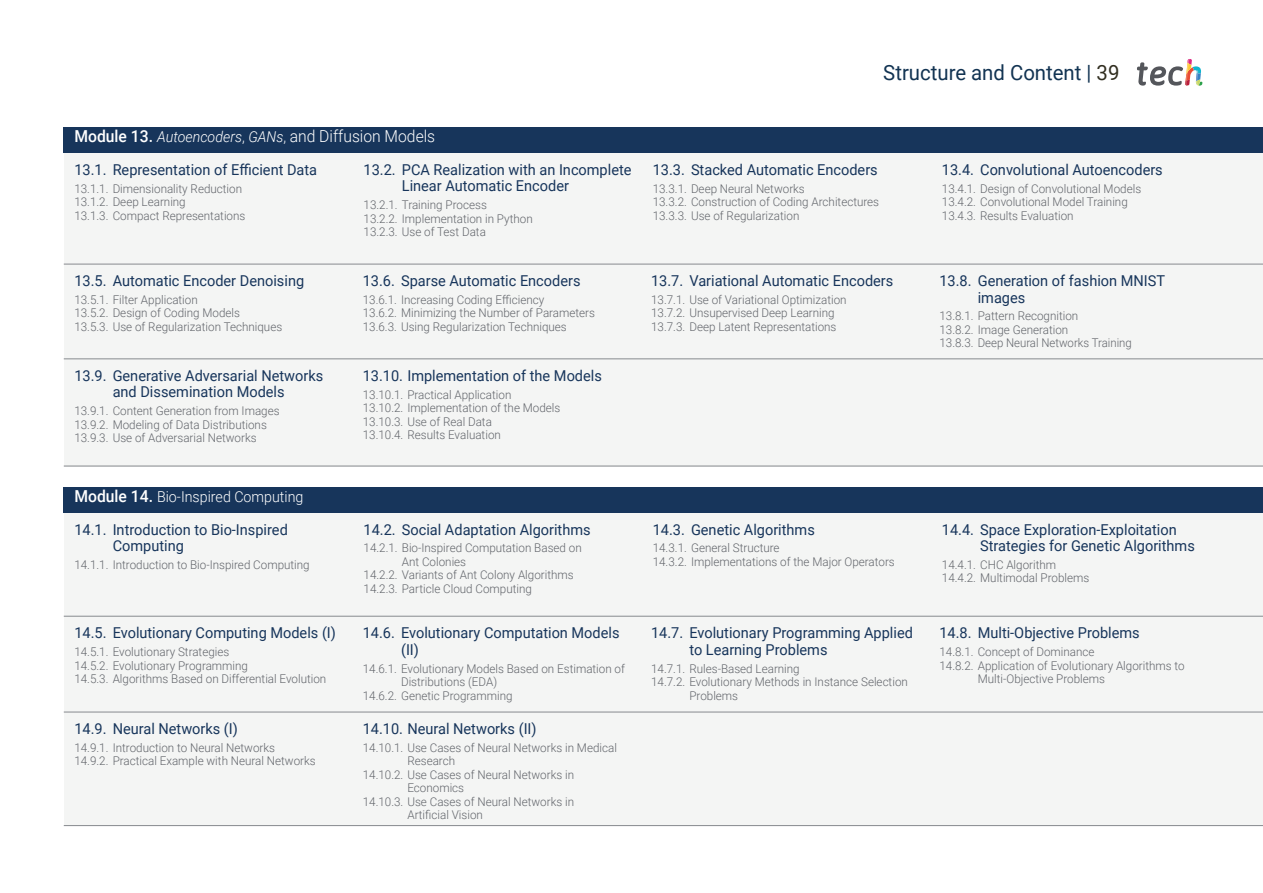
<style>
.page{position:relative;width:1263px;height:893px;background:#fff}
.page>*{position:absolute;margin:0;border:0;box-sizing:border-box;transform-origin:0 0}
.t1{font:21px "Roboto";color:#123352}
.t2{font:300 16.5px "Roboto";color:#fff;scale:.95 1}
.t3{font:15px/16.5px "Roboto";color:#17355b}
.t4{font:300 15px "Roboto";color:#fff;scale:.95 1}
.t5{font:300 12px/13.5px "Roboto";color:#61646a}
.s1{font-weight:500}
.s2{font-style:italic;font-size:15px}
.s3{font-size:15px}
.s4{font-weight:500;font-size:16.5px}
.s5{color:#312e20}
</style>
<div class="page">
<div style="left:64px;top:153px;width:1199px;height:313px;background:#f4f5f4"></div>
<div style="left:64px;top:512px;width:1199px;height:314px;background:#f4f5f4"></div>
<div style="left:64px;top:128px;width:1199px;height:25px;background:#17355b"></div>
<div style="left:64px;top:487px;width:1199px;height:26px;background:#17355b"></div>
<hr style="left:64px;top:264px;width:1199px;height:1px;background:#878a8e">
<hr style="left:64px;top:616px;width:1199px;height:1px;background:#878a8e">
<hr style="left:64px;top:359px;width:1199px;height:1px;background:#878a8e">
<hr style="left:64px;top:712px;width:1199px;height:1px;background:#878a8e">
<hr style="left:64px;top:466px;width:1199px;height:1px;background:#878a8e">
<hr style="left:64px;top:825px;width:1199px;height:1px;background:#878a8e">
<svg style="left:1137px;top:59px;width:65px;height:27px"></svg>
<h2 class="t2" style="left:74px;top:125px;width:381px"><span class="s1">Module 13.</span> <span class="s2">Autoencoders</span><span class="s3">,</span> <span class="s2">GANs</span><span class="s3">,</span> and Diffusion Models</h2>
<p class="t3" style="left:74px;top:161px;width:244px">13.1. Representation of Efficient Data</p>
<p class="t5" style="left:74px;top:181px;width:173px">13.1.1. Dimensionality Reduction<br>13.1.2. Deep Learning<br>13.1.3. Compact Representations</p>
<p class="t3" style="left:74px;top:272px;width:231px">13.5. Automatic Encoder Denoising</p>
<p class="t5" style="left:74px;top:292px;width:209px">13.5.1. Filter Application<br>13.5.2. Design of Coding Models<br>13.5.3. Use of Regularization Techniques</p>
<p class="t3" style="left:74px;top:367px;width:250px;text-align:center">13.9. Generative Adversarial Networks and Dissemination Models</p>
<p class="t5" style="left:74px;top:404px;width:207px">13.9.1. Content Generation from Images<br>13.9.2. Modeling of Data Distributions<br>13.9.3. Use of Adversarial Networks</p>
<p class="t4" style="left:74px;top:486px;width:243px"><span class="s4">Module 14.</span> Bio-Inspired Computing</p>
<p class="t3" style="left:113px;top:520px;width:177px;text-indent:-38px">14.1. Introduction to Bio-Inspired<br>Computing</p>
<p class="t5" style="left:74px;top:557px;width:237px">14.1.1. Introduction to Bio-Inspired Computing</p>
<p class="t3" style="left:74px;top:624px;width:263px">14.5. Evolutionary Computing Models (I)</p>
<p class="t5" style="left:74px;top:645px;width:253px">14.5.1. Evolutionary Strategies<br>14.5.2. Evolutionary Programming<br>14.5.3. Algorithms Based on Differential Evolution</p>
<p class="t3" style="left:74px;top:720px;width:165px">14.9. Neural Networks (I)</p>
<p class="t5" style="left:74px;top:740px;width:243px">14.9.1. Introduction to Neural Networks<br>14.9.2. Practical Example with Neural Networks</p>
<p class="t3" style="left:402px;top:161px;width:231px;text-indent:-38px">13.2. PCA Realization with an Incomplete<br>Linear Automatic Encoder</p>
<p class="t5" style="left:364px;top:198px;width:171px">13.2.1. Training Process<br>13.2.2. Implementation in Python<br>13.2.3. Use of Test Data</p>
<p class="t3" style="left:363px;top:272px;width:219px">13.6. Sparse Automatic Encoders</p>
<p class="t5" style="left:363px;top:292px;width:234px">13.6.1. Increasing Coding Efficiency<br>13.6.2. Minimizing the Number of Parameters<br>13.6.3. Using Regularization Techniques</p>
<p class="t3" style="left:363px;top:367px;width:241px">13.10. Implementation of the Models</p>
<p class="t5" style="left:363px;top:387px;width:199px">13.10.1. Practical Application<br>13.10.2. Implementation of the Models<br>13.10.3. Use of Real Data<br>13.10.4. Results Evaluation</p>
<p class="t3" style="left:364px;top:520px;width:229px">14.2. Social Adaptation Algorithms</p>
<p class="t5" style="left:364px;top:541px;width:220px">14.2.1. Bio-Inspired Computation Based on</p>
<p class="t5" style="left:402px;top:554px;width:66px">Ant Colonies</p>
<p class="t5" style="left:364px;top:568px;width:212px">14.2.2. Variants of Ant Colony Algorithms</p>
<p class="t5" style="left:364px;top:581px;width:170px">14.2.3. Particle Cloud Computing</p>
<p class="t3" style="left:401px;top:624px;width:220px;text-indent:-38px">14.6. Evolutionary Computation Models (II)</p>
<p class="t5" style="left:363px;top:661px;width:264px">14.6.1. Evolutionary Models Based on Estimation of</p>
<p class="t5" style="left:401px;top:675px;width:98px">Distributions (EDA)</p>
<p class="t5" style="left:363px;top:688px;width:151px">14.6.2. Genetic Programming</p>
<p class="t3" style="left:363px;top:720px;width:175px">14.10. Neural Networks (II)</p>
<p class="t5" style="left:363px;top:740px;width:256px">14.10.1. Use Cases of Neural Networks in Medical</p>
<p class="t5" style="left:407px;top:754px;width:49px">Research</p>
<p class="t5" style="left:363px;top:767px;width:213px">14.10.2. Use Cases of Neural Networks in</p>
<p class="t5" style="left:407px;top:781px;width:58px">Economics</p>
<p class="t5" style="left:363px;top:794px;width:213px">14.10.3. Use Cases of Neural Networks in</p>
<p class="t5" style="left:407px;top:808px;width:77px">Artificial Vision</p>
<h1 class="t1" style="left:883px;top:57px;width:238px">Structure and Content | <span class="s5">39</span></h1>
<p class="t3" style="left:653px;top:161px;width:226px">13.3. Stacked Automatic Encoders</p>
<p class="t5" style="left:653px;top:181px;width:228px">13.3.1. Deep Neural Networks<br>13.3.2. Construction of Coding Architectures<br>13.3.3. Use of Regularization</p>
<p class="t3" style="left:651px;top:272px;width:244px">13.7. Variational Automatic Encoders</p>
<p class="t5" style="left:651px;top:292px;width:197px">13.7.1. Use of Variational Optimization<br>13.7.2. Unsupervised Deep Learning<br>13.7.3. Deep Latent Representations</p>
<p class="t3" style="left:942px;top:161px;width:222px">13.4. Convolutional Autoencoders</p>
<p class="t5" style="left:942px;top:181px;width:201px">13.4.1. Design of Convolutional Models<br>13.4.2. Convolutional Model Training<br>13.4.3. Results Evaluation</p>
<p class="t3" style="left:978px;top:272px;width:189px;text-indent:-38px">13.8. Generation of fashion MNIST images</p>
<p class="t5" style="left:939px;top:309px;width:194px">13.8.1. Pattern Recognition<br>13.8.2. Image Generation<br>13.8.3. Deep Neural Networks Training</p>
<p class="t3" style="left:653px;top:520px;width:164px">14.3. Genetic Algorithms</p>
<p class="t5" style="left:653px;top:541px;width:244px">14.3.1. General Structure<br>14.3.2. Implementations of the Major Operators</p>
<p class="t3" style="left:689px;top:624px;width:225px;text-indent:-38px">14.7. Evolutionary Programming Applied to Learning Problems</p>
<p class="t5" style="left:651px;top:661px;width:150px">14.7.1. Rules-Based Learning</p>
<p class="t5" style="left:651px;top:675px;width:258px">14.7.2. Evolutionary Methods in Instance Selection</p>
<p class="t5" style="left:689px;top:688px;width:50px">Problems</p>
<p class="t3" style="left:980px;top:520px;width:216px;text-indent:-38px">14.4. Space Exploration-Exploitation<br>Strategies for Genetic Algorithms</p>
<p class="t5" style="left:942px;top:557px;width:149px">14.4.1. CHC Algorithm<br>14.4.2. Multimodal Problems</p>
<p class="t3" style="left:939px;top:624px;width:202px">14.8. Multi-Objective Problems</p>
<p class="t5" style="left:939px;top:645px;width:157px">14.8.1. Concept of Dominance</p>
<p class="t5" style="left:939px;top:658px;width:247px">14.8.2. Application of Evolutionary Algorithms to</p>
<p class="t5" style="left:978px;top:672px;width:129px">Multi-Objective Problems</p>
</div>
